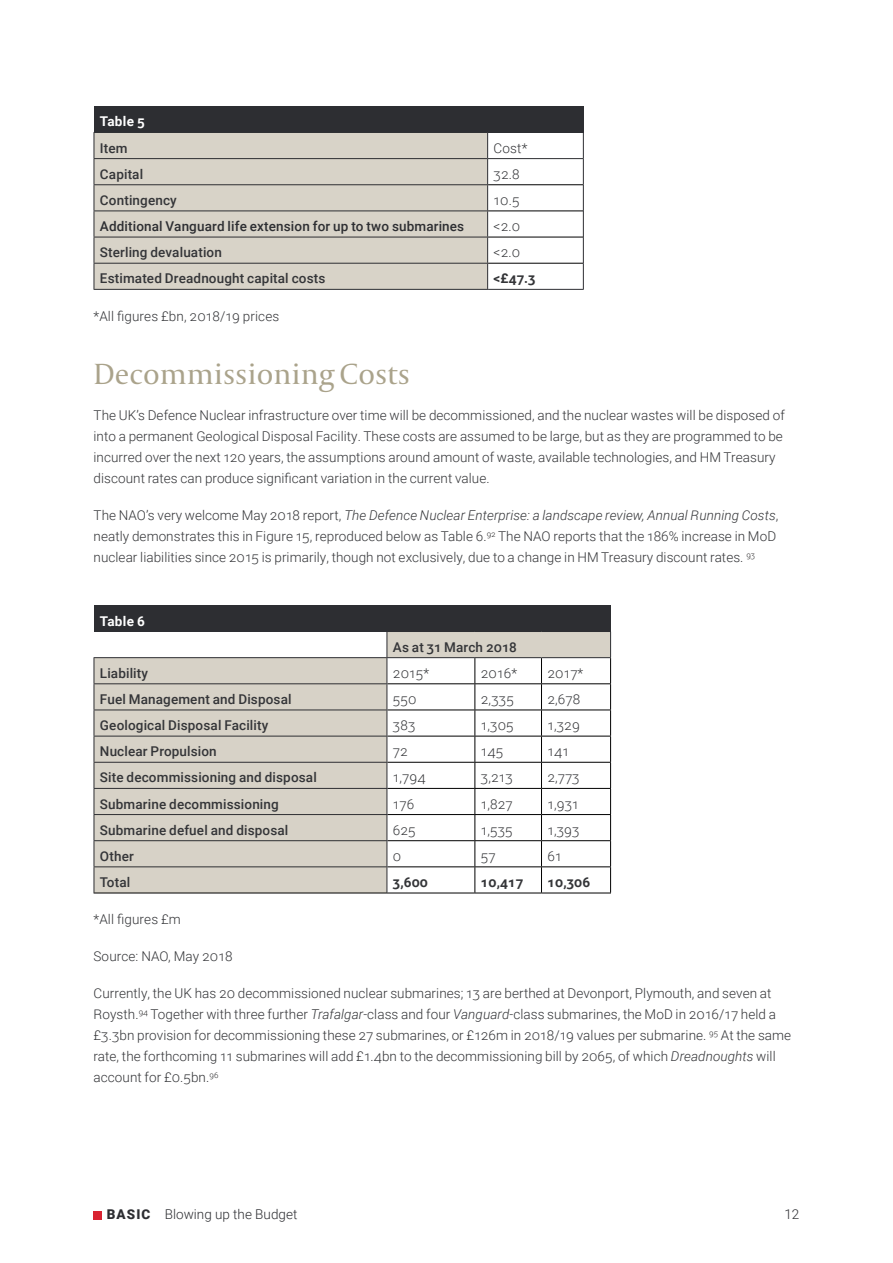
<style>
.page{position:relative;width:893px;height:1263px;background:#fff}
.page>*{position:absolute;margin:0;border:0;box-sizing:border-box;transform-origin:0 0}
.t1{font:30.75px "Capitolium 2";color:#aaa38b}
.t2{font:300 13.5px/21px "Roboto";letter-spacing:.005em;color:#343538}
.t3{font:500 13.5px "Roboto";letter-spacing:.01em;color:#343538}
.t4{font:500 13.5px "Roboto";letter-spacing:.01em;color:#2d2e32}
.t5{font:300 13.5px "Roboto";color:#2d2e32}
.t6{font:700 13.5px "Roboto";letter-spacing:.01em;color:#343538}
.t7{font:700 13.5px "Roboto";letter-spacing:.02em;color:#fff}
.s1{font-style:italic}
.s2{font-weight:900}
</style>
<div class="page">
<div style="left:93px;top:1211px;width:9px;height:8px;background:#d92332"></div>
<div style="left:94px;top:106px;width:489px;height:26px;background:#2d2e32"></div>
<div style="left:95px;top:133px;width:392px;height:156px;background:#d8d3c8"></div>
<hr style="left:94px;top:184px;width:394px;height:1px;background:#2d2e32">
<hr style="left:94px;top:210px;width:394px;height:1px;background:#2d2e32">
<hr style="left:94px;top:237px;width:394px;height:1px;background:#2d2e32">
<hr style="left:94px;top:263px;width:394px;height:1px;background:#2d2e32">
<hr style="left:488px;top:184px;width:95px;height:1px;background:#000">
<hr style="left:488px;top:211px;width:95px;height:1px;background:#000">
<hr style="left:488px;top:237px;width:95px;height:1px;background:#000">
<hr style="left:488px;top:263px;width:95px;height:1px;background:#000">
<hr style="left:94px;top:158px;width:394px;height:1px;background:#2d2e32">
<hr style="left:488px;top:158px;width:96px;height:1px;background:#2d2e32">
<svg style="left:487px;top:133px;width:1px;height:156px"></svg>
<hr style="left:94px;top:132px;width:394px;height:1px;background:#2d2e32">
<hr style="left:488px;top:132px;width:96px;height:1px;background:#2d2e32">
<svg style="left:94px;top:133px;width:1px;height:156px"></svg>
<hr style="left:94px;top:289px;width:394px;height:1px;background:#2d2e32">
<svg style="left:583px;top:133px;width:1px;height:156px"></svg>
<hr style="left:488px;top:289px;width:96px;height:1px;background:#2d2e32">
<div style="left:94px;top:605px;width:517px;height:26px;background:#2d2e32"></div>
<svg style="left:94px;top:631px;width:516px;height:262px;fill:#d7d2c7"></svg>
<hr style="left:387px;top:683px;width:88px;height:1px;background:#000">
<hr style="left:475px;top:683px;width:66px;height:1px;background:#000">
<hr style="left:541px;top:683px;width:70px;height:1px;background:#000">
<hr style="left:387px;top:709px;width:88px;height:1px;background:#000">
<hr style="left:475px;top:709px;width:66px;height:1px;background:#000">
<hr style="left:541px;top:709px;width:70px;height:1px;background:#000">
<hr style="left:387px;top:736px;width:88px;height:1px;background:#000">
<hr style="left:475px;top:736px;width:66px;height:1px;background:#000">
<hr style="left:541px;top:736px;width:70px;height:1px;background:#000">
<hr style="left:387px;top:762px;width:88px;height:1px;background:#000">
<hr style="left:475px;top:762px;width:66px;height:1px;background:#000">
<hr style="left:541px;top:762px;width:70px;height:1px;background:#000">
<hr style="left:387px;top:788px;width:88px;height:1px;background:#000">
<hr style="left:475px;top:788px;width:66px;height:1px;background:#000">
<hr style="left:541px;top:788px;width:70px;height:1px;background:#000">
<hr style="left:387px;top:814px;width:88px;height:1px;background:#000">
<hr style="left:475px;top:814px;width:66px;height:1px;background:#000">
<hr style="left:541px;top:814px;width:70px;height:1px;background:#000">
<hr style="left:387px;top:840px;width:88px;height:1px;background:#000">
<hr style="left:475px;top:840px;width:66px;height:1px;background:#000">
<hr style="left:541px;top:840px;width:70px;height:1px;background:#000">
<hr style="left:387px;top:866px;width:88px;height:1px;background:#000">
<hr style="left:475px;top:866px;width:66px;height:1px;background:#000">
<svg style="left:474px;top:658px;width:1px;height:235px"></svg>
<hr style="left:541px;top:866px;width:70px;height:1px;background:#000">
<svg style="left:541px;top:658px;width:1px;height:235px"></svg>
<hr style="left:94px;top:683px;width:293px;height:1px;background:#2d2e32">
<hr style="left:94px;top:709px;width:293px;height:1px;background:#2d2e32">
<hr style="left:94px;top:736px;width:293px;height:1px;background:#2d2e32">
<hr style="left:94px;top:762px;width:293px;height:1px;background:#2d2e32">
<hr style="left:94px;top:788px;width:293px;height:1px;background:#2d2e32">
<hr style="left:94px;top:814px;width:293px;height:1px;background:#2d2e32">
<hr style="left:94px;top:840px;width:293px;height:1px;background:#2d2e32">
<hr style="left:94px;top:866px;width:293px;height:1px;background:#2d2e32">
<hr style="left:387px;top:893px;width:88px;height:1px;background:#000">
<hr style="left:475px;top:893px;width:66px;height:1px;background:#000">
<hr style="left:541px;top:893px;width:70px;height:1px;background:#000">
<hr style="left:386px;top:631px;width:89px;height:1px;background:#2d2e32">
<hr style="left:475px;top:631px;width:66px;height:1px;background:#2d2e32">
<hr style="left:541px;top:631px;width:70px;height:1px;background:#2d2e32">
<svg style="left:610px;top:632px;width:1px;height:261px"></svg>
<hr style="left:387px;top:657px;width:88px;height:1px;background:#2d2e32">
<hr style="left:475px;top:657px;width:66px;height:1px;background:#2d2e32">
<hr style="left:541px;top:657px;width:70px;height:1px;background:#2d2e32">
<hr style="left:94px;top:657px;width:293px;height:1px;background:#2d2e32">
<svg style="left:94px;top:658px;width:1px;height:235px"></svg>
<svg style="left:386px;top:632px;width:1px;height:261px"></svg>
<hr style="left:94px;top:893px;width:293px;height:1px;background:#000">
<p class="t7" style="left:100px;top:112px;width:46px">Table 5</p>
<p class="t3" style="left:100px;top:138px;width:29px">Item</p>
<p class="t2" style="left:494px;top:137px;width:35px">Cost*</p>
<p class="t3" style="left:100px;top:164px;width:45px">Capital</p>
<p class="t2" style="left:494px;top:163px;width:28px">32.8</p>
<p class="t3" style="left:100px;top:191px;width:78px">Contingency</p>
<p class="t2" style="left:494px;top:189px;width:27px">10.5</p>
<p class="t4" style="left:100px;top:217px;width:366px">Additional Vanguard life extension for up to two submarines</p>
<p class="t2" style="left:494px;top:215px;width:28px">&lt;2.0</p>
<p class="t3" style="left:100px;top:243px;width:123px">Sterling devaluation</p>
<p class="t2" style="left:494px;top:241px;width:28px">&lt;2.0</p>
<p class="t3" style="left:100px;top:269px;width:227px">Estimated Dreadnought capital costs</p>
<p class="t6" style="left:494px;top:269px;width:43px">&lt;£47.3</p>
<p class="t2" style="left:94px;top:305px;width:187px">*All figures £bn, 2018/19 prices</p>
<h1 class="t1" style="left:94px;top:353px;width:318px">Decommissioning Costs</h1>
<p class="t2" style="left:94px;top:405px;width:693px">The UK’s Defence Nuclear infrastructure over time will be decommissioned, and the nuclear wastes will be disposed of into a permanent Geological Disposal Facility. These costs are assumed to be large, but as they are programmed to be incurred over the next 120 years, the assumptions around amount of waste, available technologies, and HM Treasury discount rates can produce significant variation in the current value.</p>
<p class="t2" style="left:94px;top:505px;width:686px">The NAO’s very welcome May 2018 report, <span class="s1">The Defence Nuclear Enterprise: a landscape review, Annual Running Costs</span>, neatly demonstrates this in Figure 15, reproduced below as Table 6.<sup>92</sup> The NAO reports that the 186% increase in MoD nuclear liabilities since 2015 is primarily, though not exclusively, due to a change in HM Treasury discount rates. <sup>93</sup></p>
<p class="t7" style="left:100px;top:611px;width:47px">Table 6</p>
<p class="t3" style="left:393px;top:637px;width:125px">As at 31 March 2018</p>
<p class="t3" style="left:100px;top:663px;width:50px">Liability</p>
<p class="t2" style="left:393px;top:662px;width:38px">2015*</p>
<p class="t2" style="left:481px;top:662px;width:38px">2016*</p>
<p class="t2" style="left:547px;top:662px;width:37px">2017*</p>
<p class="t3" style="left:100px;top:690px;width:193px">Fuel Management and Disposal</p>
<p class="t2" style="left:393px;top:688px;width:25px">550</p>
<p class="t2" style="left:481px;top:688px;width:34px">2,335</p>
<p class="t2" style="left:547px;top:688px;width:34px">2,678</p>
<p class="t3" style="left:100px;top:716px;width:170px">Geological Disposal Facility</p>
<p class="t2" style="left:393px;top:714px;width:24px">383</p>
<p class="t2" style="left:481px;top:714px;width:34px">1,305</p>
<p class="t2" style="left:547px;top:714px;width:34px">1,329</p>
<p class="t3" style="left:100px;top:742px;width:118px">Nuclear Propulsion</p>
<p class="t2" style="left:393px;top:740px;width:16px">72</p>
<p class="t2" style="left:481px;top:740px;width:24px">145</p>
<p class="t2" style="left:547px;top:740px;width:23px">141</p>
<p class="t3" style="left:100px;top:768px;width:218px">Site decommissioning and disposal</p>
<p class="t2" style="left:393px;top:767px;width:34px">1,794</p>
<p class="t2" style="left:481px;top:767px;width:33px">3,213</p>
<p class="t2" style="left:547px;top:767px;width:34px">2,773</p>
<p class="t3" style="left:100px;top:794px;width:180px">Submarine decommissioning</p>
<p class="t2" style="left:393px;top:793px;width:23px">176</p>
<p class="t2" style="left:481px;top:793px;width:33px">1,827</p>
<p class="t2" style="left:547px;top:793px;width:33px">1,931</p>
<p class="t3" style="left:100px;top:820px;width:190px">Submarine defuel and disposal</p>
<p class="t2" style="left:393px;top:819px;width:24px">625</p>
<p class="t2" style="left:481px;top:819px;width:33px">1,535</p>
<p class="t2" style="left:547px;top:819px;width:34px">1,393</p>
<p class="t3" style="left:100px;top:847px;width:35px">Other</p>
<p class="t2" style="left:393px;top:845px;width:10px">0</p>
<p class="t2" style="left:481px;top:845px;width:16px">57</p>
<p class="t2" style="left:547px;top:845px;width:16px">61</p>
<p class="t3" style="left:100px;top:873px;width:32px">Total</p>
<p class="t6" style="left:393px;top:873px;width:37px">3,600</p>
<p class="t6" style="left:481px;top:873px;width:43px">10,417</p>
<p class="t6" style="left:547px;top:873px;width:44px">10,306</p>
<p class="t2" style="left:94px;top:908px;width:89px">*All figures £m</p>
<p class="t2" style="left:94px;top:945px;width:140px">Source: NAO, May 2018</p>
<p class="t2" style="left:94px;top:982px;width:699px">Currently, the UK has 20 decommissioned nuclear submarines; 13 are berthed at Devonport, Plymouth, and seven at Roysth.<sup>94</sup> Together with three further <span class="s1">Trafalgar</span>-class and four <span class="s1">Vanguard</span>-class submarines, the MoD in 2016/17 held a £3.3bn provision for decommissioning these 27 submarines, or £126m in 2018/19 values per submarine. <sup>95</sup> At the same rate, the forthcoming 11 submarines will add £1.4bn to the decommissioning bill by 2065, of which <span class="s1">Dreadnoughts</span> will account for £0.5bn.<sup>96</sup></p>
<p class="t5" style="left:107px;top:1205px;width:192px"><span class="s2">BASIC</span> Blowing up the Budget</p>
<p class="t5" style="left:784px;top:1205px;width:16px">12</p>
</div>
